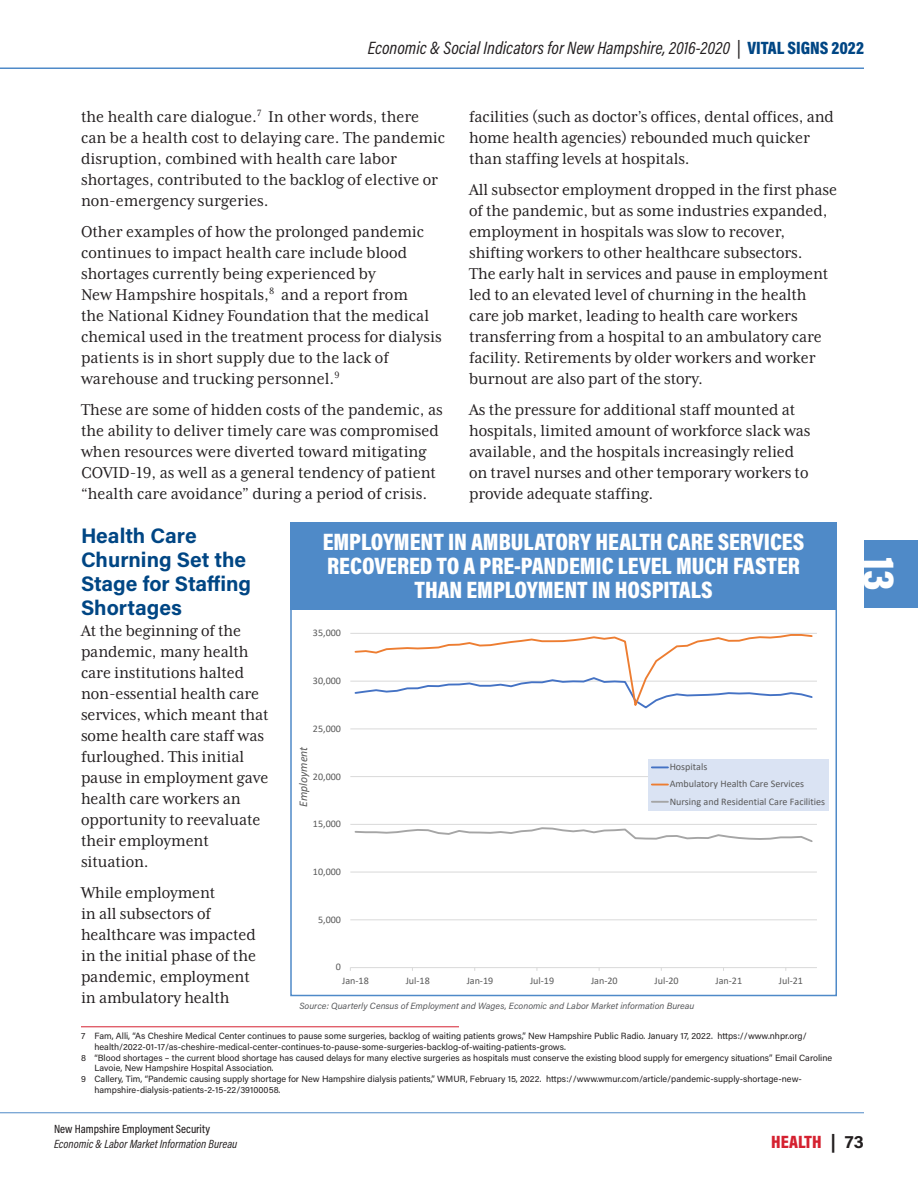
<style>
.page{position:relative;width:918px;height:1188px;background:#fff}
.page>*{position:absolute;margin:0;border:0;box-sizing:border-box;transform-origin:0 0}
.t1{font:900 45px "Acumin Pro Cond";color:#fff}
.t2{font:900 24px/24px "Acumin Pro Cond";color:#fff;text-align:center}
.SUB-header{font:700 21px/24px "Acumin Pro";color:#004684}
.body{font:18px/21px "Mrs Eaves XL Serif Nar OT";letter-spacing:-.005em;color:#231f20}
.first_para_after_hea{font:18px/21px "Mrs Eaves XL Serif Nar OT";letter-spacing:-.005em;color:#231f20}
.t3{font:italic 18px "Acumin Pro Cond";color:#231f20}
.t4{font:900 18px "Acumin Pro Cond";color:#d52130}
.t5{font:italic 12px "Acumin Pro Cond";color:#231f20}
.t6{font:500 12px "Acumin Pro Cond";color:#231f20}
.t7{font:italic 11.85px "Calibri";letter-spacing:-.005em;color:#595959}
.t8{font:10.05px/17.2px "Calibri";color:#595959}
.footnotes{font:9px/10.8px "Acumin Pro";color:#231f20}
.source{font:italic 9px "Acumin Pro";color:#57585a}
.s1{font-weight:500;font-style:normal}
.s2{font-weight:900;font-style:normal;color:#004684}
.s3{font-family:"Acumin Pro";font-weight:700;color:#231f20}
</style>
<div class="page">
<hr style="left:0;top:68px;width:864px;height:1px;background:#4f8ac8">
<hr style="left:0;top:1112px;width:864px;height:1px;background:#4f8ac8">
<div style="left:864px;top:540px;width:54px;height:68px;background:#4f8ac8"></div>
<hr style="left:81px;top:1026px;width:378px;height:1px;background:#d52130">
<hr style="left:350px;top:920px;width:467px;height:1px;background:#d9d9d9">
<hr style="left:350px;top:872px;width:467px;height:1px;background:#d9d9d9">
<hr style="left:350px;top:824px;width:467px;height:1px;background:#d9d9d9">
<hr style="left:350px;top:776px;width:467px;height:1px;background:#d9d9d9">
<hr style="left:350px;top:729px;width:467px;height:1px;background:#d9d9d9">
<hr style="left:350px;top:681px;width:467px;height:1px;background:#d9d9d9">
<hr style="left:350px;top:633px;width:467px;height:1px;background:#d9d9d9">
<hr style="left:350px;top:967px;width:467px;height:1px;background:#d9d9d9">
<svg style="left:353px;top:634px;width:461px;height:75px"></svg>
<svg style="left:354px;top:827px;width:459px;height:15px"></svg>
<div style="left:648px;top:759px;width:180px;height:51px;background:#dae3f3"></div>
<svg style="left:652px;top:766px;width:16px;height:2px"></svg>
<svg style="left:652px;top:784px;width:16px;height:2px"></svg>
<svg style="left:652px;top:801px;width:16px;height:2px"></svg>
<div style="left:290px;top:522px;width:547px;height:87px;background:#4f8ac8"></div>
<p class="t3" style="left:368px;top:36px;width:498px">Economic &amp; Social Indicators for New Hampshire, 2016-2020 <span class="s1">|</span> <span class="s2">VITAL SIGNS 2022</span></p>
<p class="body" style="left:469px;top:107px;width:366px">facilities (such as doctor’s offices, dental offices, and home health agencies) rebounded much quicker than staffing levels at hospitals.</p>
<p class="body" style="left:469px;top:179px;width:369px">All subsector employment dropped in the first phase of the pandemic, but as some industries expanded, employment in hospitals was slow to recover, shifting workers to other healthcare subsectors.<br>The early halt in services and pause in employment led to an elevated level of churning in the health care job market, leading to health care workers transferring from a hospital to an ambulatory care facility. Retirements by older workers and worker burnout are also part of the story.</p>
<p class="body" style="left:469px;top:399px;width:343px">As the pressure for additional staff mounted at hospitals, limited amount of workforce slack was available, and the hospitals increasingly relied on travel nurses and other temporary workers to provide adequate staffing.</p>
<p class="body" style="left:81px;top:107px;width:366px">the health care dialogue.<sup>7</sup> In other words, there can be a health cost to delaying care. The pandemic disruption, combined with health care labor shortages, contributed to the backlog of elective or non-emergency surgeries.</p>
<p class="body" style="left:81px;top:221px;width:362px">Other examples of how the prolonged pandemic continues to impact health care include blood shortages currently being experienced by<br>New Hampshire hospitals,<sup>8</sup> and a report from<br>the National Kidney Foundation that the medical chemical used in the treatment process for dialysis patients is in short supply due to the lack of warehouse and trucking personnel.<sup>9</sup></p>
<p class="body" style="left:81px;top:399px;width:363px">These are some of hidden costs of the pandemic, as the ability to deliver timely care was compromised when resources were diverted toward mitigating COVID-19, as well as a general tendency of patient “health care avoidance” during a period of crisis.</p>
<p class="SUB-header" style="left:81px;top:523px;width:172px">Health Care<br>Churning Set the<br>Stage for Staffing<br>Shortages</p>
<p class="first_para_after_hea" style="left:81px;top:620px;width:189px">At the beginning of the pandemic, many health care institutions halted non-essential health care services, which meant that some health care staff was furloughed. This initial pause in employment gave health care workers an opportunity to reevaluate their employment situation.</p>
<p class="body" style="left:81px;top:882px;width:176px">While employment<br>in all subsectors of healthcare was impacted in the initial phase of the pandemic, employment in ambulatory health</p>
<p class="t2" style="left:323px;top:529px;width:483px">EMPLOYMENT IN AMBULATORY HEALTH CARE SERVICES<br>RECOVERED TO A PRE-PANDEMIC LEVEL MUCH FASTER<br>THAN EMPLOYMENT IN HOSPITALS</p>
<p class="t8" style="left:313px;top:624px;width:30px">35,000</p>
<p class="t8" style="left:313px;top:672px;width:30px">30,000</p>
<p class="t8" style="left:313px;top:720px;width:30px">25,000</p>
<p class="t7" style="left:295px;top:807px;width:61px;rotate:-90deg">Employment</p>
<p class="t8" style="left:670px;top:758px;width:157px">Hospitals<br>Ambulatory Health Care Services<br>Nursing and Residential Care Facilities</p>
<p class="t8" style="left:313px;top:767px;width:30px">20,000</p>
<p class="t8" style="left:313px;top:815px;width:30px">15,000</p>
<p class="t8" style="left:313px;top:863px;width:30px">10,000</p>
<p class="t8" style="left:318px;top:910px;width:24px">5,000</p>
<p class="t8" style="left:336px;top:958px;width:7px">0</p>
<p class="t8" style="left:342px;top:971px;width:28px">Jan-18</p>
<p class="t8" style="left:406px;top:971px;width:26px">Jul-18</p>
<p class="t8" style="left:467px;top:971px;width:28px">Jan-19</p>
<p class="t8" style="left:530px;top:971px;width:26px">Jul-19</p>
<p class="t8" style="left:591px;top:971px;width:28px">Jan-20</p>
<p class="t8" style="left:655px;top:971px;width:26px">Jul-20</p>
<p class="t8" style="left:716px;top:971px;width:28px">Jan-21</p>
<p class="t8" style="left:779px;top:971px;width:26px">Jul-21</p>
<p class="source" style="left:299px;top:999px;width:397px">Source: Quarterly Census of Employment and Wages, Economic and Labor Market information Bureau</p>
<p class="footnotes" style="left:94px;top:1030px;width:714px;text-indent:-14px">7 Fam, Alli, “As Cheshire Medical Center continues to pause some surgeries, backlog of waiting patients grows,” New Hampshire Public Radio. January 17, 2022. https://www.nhpr.org/ health/2022-01-17/as-cheshire-medical-center-continues-to-pause-some-surgeries-backlog-of-waiting-patients-grows.</p>
<p class="footnotes" style="left:94px;top:1052px;width:739px;text-indent:-14px">8 “Blood shortages – the current blood shortage has caused delays for many elective surgeries as hospitals must conserve the existing blood supply for emergency situations” Email Caroline<br>Lavoie, New Hampshire Hospital Association.</p>
<p class="footnotes" style="left:94px;top:1073px;width:709px;text-indent:-14px">9 Callery, Tim, “Pandemic causing supply shortage for New Hampshire dialysis patients,” WMUR, February 15, 2022. https://www.wmur.com/article/pandemic-supply-shortage-new&shy;hampshire-dialysis-patients-2-15-22/39100058.</p>
<h1 class="t1" style="left:909px;top:557px;width:35px;rotate:90deg">13</h1>
<p class="t6" style="left:54px;top:1121px;width:158px">New Hampshire Employment Security</p>
<p class="t5" style="left:54px;top:1136px;width:185px">Economic &amp; Labor Market Information Bureau</p>
<p class="t4" style="left:771px;top:1130px;width:94px">HEALTH <span class="s3">| 73</span></p>
</div>
